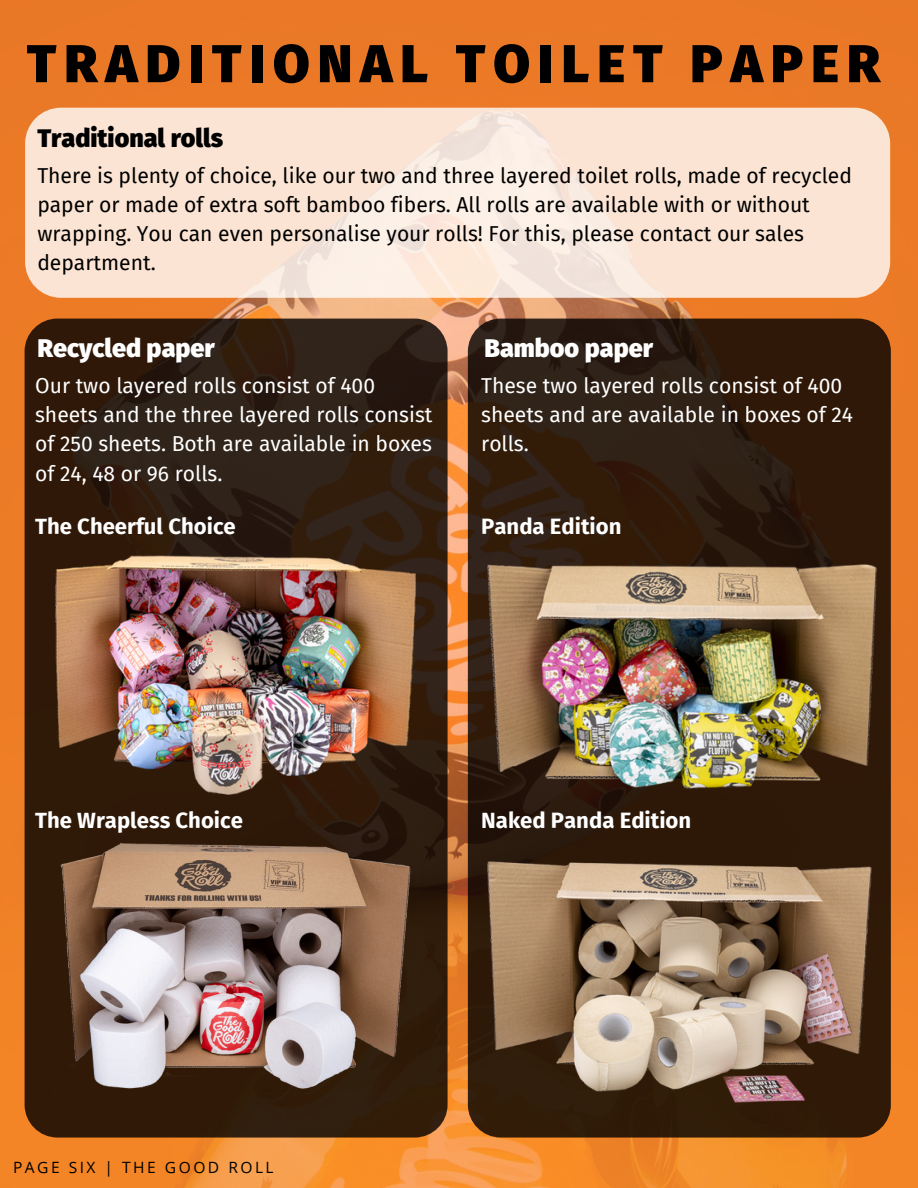
<style>
.page{position:relative;width:918px;height:1188px;background:#fff}
.page>*{position:absolute;margin:0;border:0;box-sizing:border-box;transform-origin:0 0}
.t1{font:900 53.25px "Fira Sans";letter-spacing:.15em;color:#000}
.t2{font:900 25.05px "Fira Sans";color:#fff}
.t3{font:900 25.05px "Fira Sans";color:#000}
.t4{font:700 22.05px "Fira Sans";color:#fff}
.t5{font:21.15px/29.2px "Fira Sans";color:#000}
.t6{font:21.15px/29.2px "Fira Sans";color:#fff}
.t7{font:15.6px "Open Sans";letter-spacing:.16em;color:#000}
</style>
<div class="page">
<img style="left:0;top:0;width:918px;height:1188px">
<div style="left:25px;top:319px;width:423px;height:819px;background:linear-gradient(to right,#2f1a0b,#2f2015);border-radius:33px"></div>
<svg style="left:25px;top:108px;width:865px;height:190px;background:#fae5d6"></svg>
<img style="left:55px;top:835px;width:362px;height:258px">
<svg style="left:468px;top:319px;width:423px;height:819px;background:#2e1b0c"></svg>
<img style="left:30px;top:541px;width:412px;height:267px">
<img style="left:477px;top:847px;width:404px;height:262px">
<img style="left:465px;top:536px;width:426px;height:277px">
<p class="t1" style="left:27px;top:32px;width:855px">TRADITIONAL TOILET PAPER</p>
<p class="t3" style="left:37px;top:124px;width:187px">Traditional rolls</p>
<p class="t5" style="left:37px;top:161px;width:816px">There is plenty of choice, like our two and three layered toilet rolls, made of recycled paper or made of extra soft bamboo fibers. All rolls are available with or without wrapping. You can even personalise your rolls! For this, please contact our sales department.</p>
<p class="t2" style="left:37px;top:334px;width:179px">Recycled paper</p>
<p class="t2" style="left:484px;top:334px;width:170px">Bamboo paper</p>
<p class="t6" style="left:35px;top:371px;width:399px">Our two layered rolls consist of 400 sheets and the three layered rolls consist of 250 sheets. Both are available in boxes of 24, 48 or 96 rolls.</p>
<p class="t4" style="left:35px;top:514px;width:202px">The Cheerful Choice</p>
<p class="t6" style="left:481px;top:371px;width:373px">These two layered rolls consist of 400 sheets and are available in boxes of 24 rolls.</p>
<p class="t4" style="left:481px;top:514px;width:142px">Panda Edition</p>
<p class="t4" style="left:35px;top:808px;width:209px">The Wrapless Choice</p>
<p class="t4" style="left:481px;top:808px;width:212px">Naked Panda Edition</p>
<p class="t7" style="left:13px;top:1156px;width:262px">PAGE SIX | THE GOOD ROLL</p>
</div>
